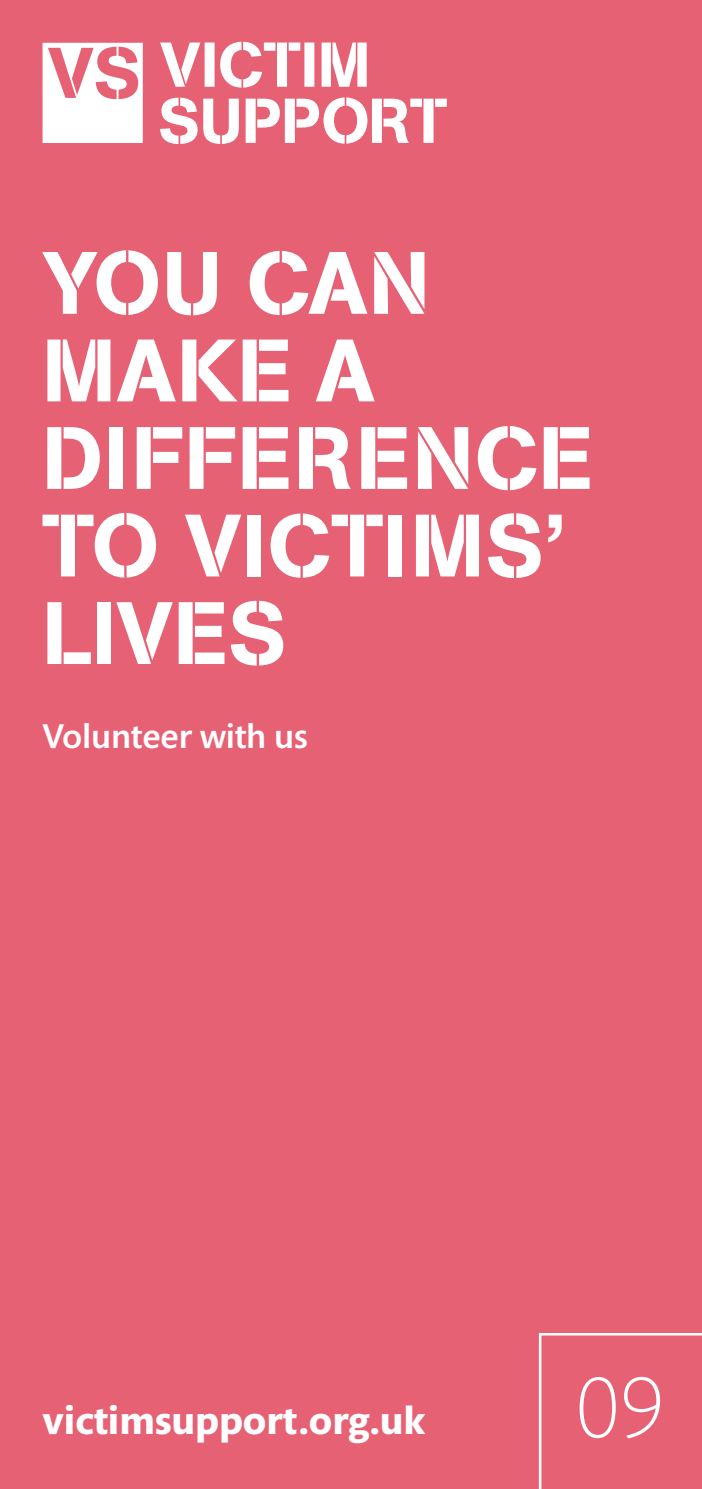
<style>
.page{position:relative;width:702px;height:1489px;background:#fff}
.page>*{position:absolute;margin:0;border:0;box-sizing:border-box;transform-origin:0 0}
.t1{font:87.5px/87.5px "AG Book Pro Stencil";letter-spacing:.02em;color:#fff}
.t2{font:300 87.5px "Mundo Sans Pro";color:#fff}
.t3{font:700 40px "Mundo Sans Pro";color:#fff}
.t4{font:500 35px "Mundo Sans Std";color:#fff}
</style>
<div class="page">
<div style="left:0;top:0;width:702px;height:1488px;background:#e76175"></div>
<svg style="left:43px;top:43px;width:100px;height:100px"></svg>
<svg style="left:160px;top:42px;width:206px;height:46px"></svg>
<svg style="left:160px;top:97px;width:287px;height:47px"></svg>
<svg style="left:539px;top:1333px;width:163px;height:155px"></svg>
<p class="t1" style="left:43px;top:239px;width:550px">YOU CAN<br>MAKE A<br>DIFFERENCE<br>TO VICTIMS’<br>LIVES</p>
<p class="t4" style="left:43px;top:717px;width:267px">Volunteer with us</p>
<p class="t3" style="left:43px;top:1394px;width:384px">victimsupport.org.uk</p>
<p class="t2" style="left:575px;top:1351px;width:90px">09</p>
</div>
